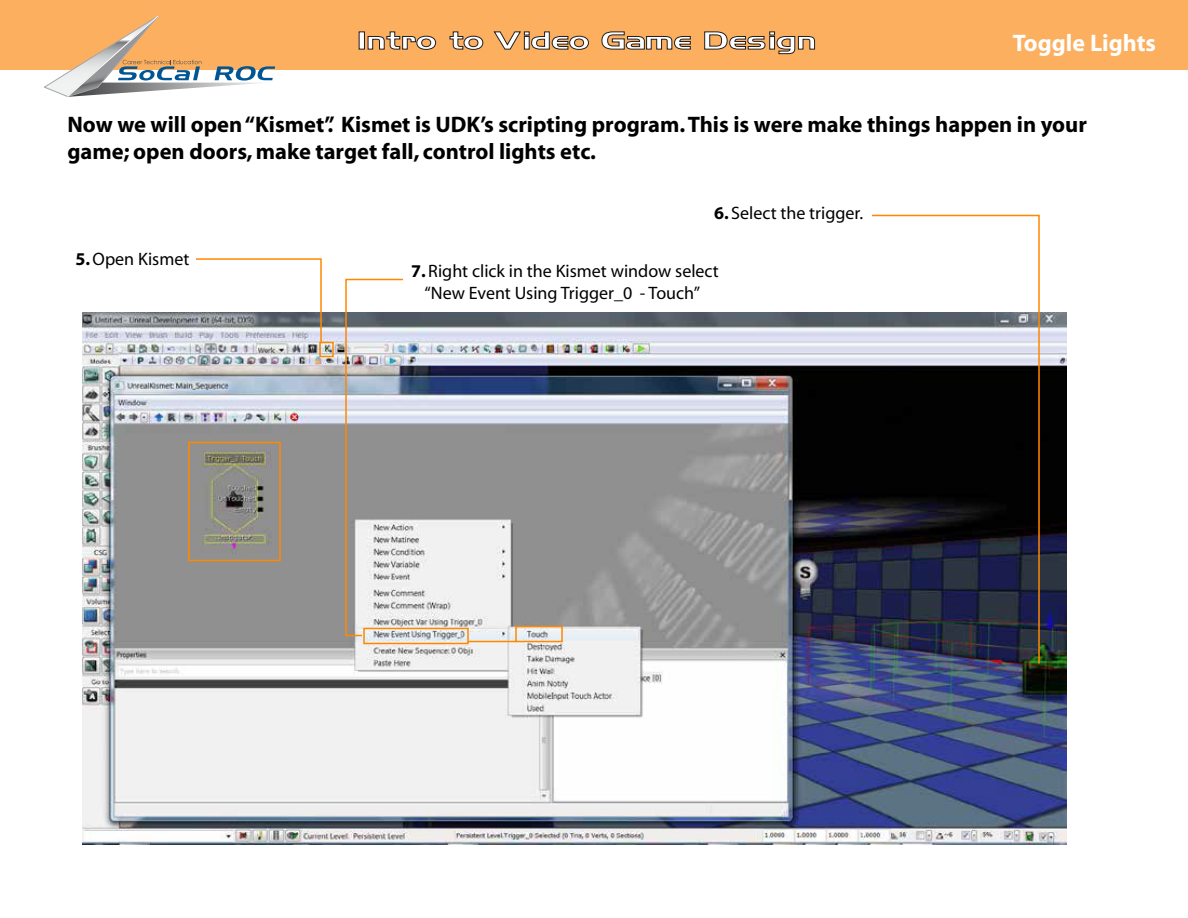
<style>
.page{position:relative;width:1188px;height:918px;background:#fff}
.page>*{position:absolute;margin:0;border:0;box-sizing:border-box;transform-origin:0 0}
.t1{font:700 24px "Myriad";color:#fff}
.t2{font:700 22.5px/27px "Myriad";color:#000}
.t3{font:18px/21.6px "Myriad";color:#000;text-align:center}
.s1{font-weight:700}
</style>
<div class="page">
<div style="left:0;top:0;width:1188px;height:70px;background:#fbaf5f"></div>
<svg style="left:44px;top:15px;width:231px;height:82px"></svg>
<svg style="left:359px;top:31px;width:6px;height:19px"></svg>
<svg style="left:367px;top:31px;width:69px;height:19px"></svg>
<svg style="left:449px;top:31px;width:35px;height:19px"></svg>
<svg style="left:493px;top:31px;width:96px;height:19px"></svg>
<svg style="left:601px;top:31px;width:90px;height:19px"></svg>
<svg style="left:704px;top:31px;width:111px;height:23px"></svg>
<img style="left:82px;top:313px;width:984px;height:531px">
<div style="left:319px;top:342px;width:15px;height:15px;border:2px solid #f80"></div>
<svg style="left:195px;top:258px;width:128px;height:86px"></svg>
<svg style="left:871px;top:214px;width:170px;height:451px"></svg>
<div style="left:515px;top:626px;width:48px;height:16px;border:2px solid #f80"></div>
<svg style="left:345px;top:278px;width:125px;height:367px"></svg>
<hr style="left:468px;top:641px;width:48px;height:1px;background:#f80">
<div style="left:188px;top:442px;width:93px;height:119px;border:2px solid #f80"></div>
<p class="t1" style="left:1013px;top:31px;width:145px">Toggle Lights</p>
<p class="t2" style="left:67px;top:112px;width:1021px">Now we will open“Kismet”. Kismet is UDK’s scripting program.This is were make things happen in your game; open doors, make target fall, control lights etc.</p>
<p class="t3" style="left:75px;top:249px;width:115px"><span class="s1">5.</span>Open Kismet</p>
<p class="t3" style="left:714px;top:203px;width:151px"><span class="s1">6.</span> Select the trigger.</p>
<p class="t3" style="left:411px;top:261px;width:309px"><span class="s1">7.</span> Right click in the Kismet window select “New Event Using Trigger_0 - Touch”</p>
</div>
